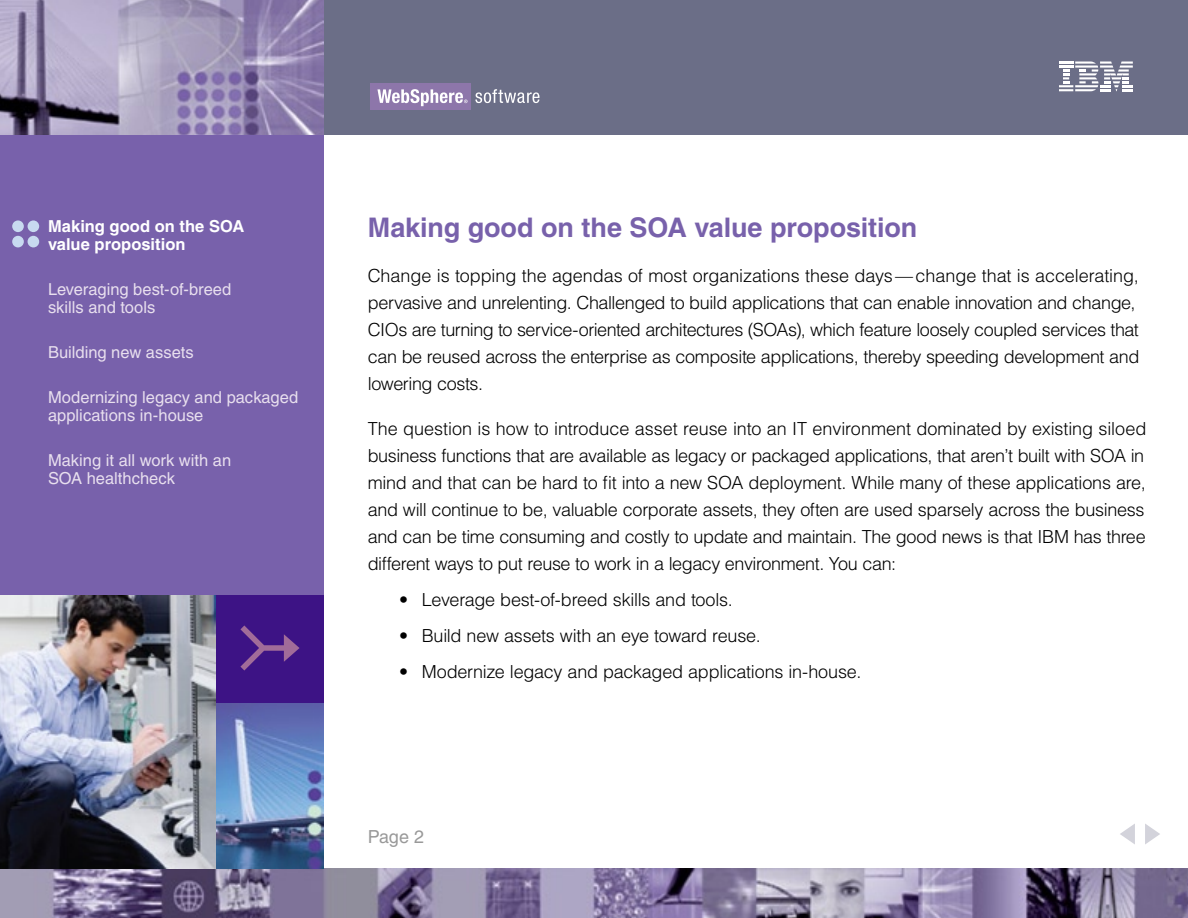
<style>
.page{position:relative;width:1188px;height:918px;background:#fff}
.page>*{position:absolute;margin:0;border:0;box-sizing:border-box;transform-origin:0 0}
.Subhead{font:700 27px "Helvetica";letter-spacing:-.005em;color:#7861ab}
.Text-Body{font:300 18px/27px "Helvetica";letter-spacing:-.025em;color:#000}
.Text-Body_Bullets{font:300 18px "Helvetica";letter-spacing:-.015em;color:#000}
.t1{font:18px "Helvetica";color:#999}
.t2{font:16.5px/18px "Helvetica";color:#e8dfee}
.t3{font:700 16.5px/18px "Helvetica";color:#fff}
</style>
<div class="page">
<div style="left:0;top:0;width:324px;height:918px;background:#7861ab"></div>
<div style="left:0;top:0;width:1188px;height:135px;background:#6b6e87"></div>
<div style="left:370px;top:83px;width:101px;height:27px;background:#8d76aa"></div>
<svg style="left:475px;top:89px;width:64px;height:14px"></svg>
<svg style="left:377px;top:89px;width:91px;height:17px"></svg>
<img style="left:0;top:0;width:324px;height:135px">
<svg style="left:1059px;top:61px;width:74px;height:30px"></svg>
<img style="left:0;top:869px;width:1188px;height:49px">
<img style="left:216px;top:704px;width:108px;height:165px">
<div style="left:216px;top:596px;width:108px;height:108px;background:#3d1385"></div>
<img style="left:0;top:596px;width:216px;height:273px">
<div style="left:12px;top:220px;width:12px;height:12px;background:#c8daf0;border-radius:50%"></div>
<div style="left:12px;top:236px;width:12px;height:11px;background:#c8daf0;border-radius:50%"></div>
<div style="left:28px;top:220px;width:11px;height:12px;background:#c8daf0;border-radius:50%"></div>
<div style="left:28px;top:236px;width:11px;height:11px;background:#c8daf0;border-radius:50%"></div>
<svg style="left:240px;top:625px;width:60px;height:46px"></svg>
<svg style="left:1120px;top:824px;width:15px;height:20px"></svg>
<svg style="left:1145px;top:824px;width:15px;height:20px"></svg>
<p class="t3" style="left:48px;top:217px;width:198px">Making good on the SOA value proposition</p>
<p class="t2" style="left:48px;top:280px;width:185px">Leveraging best-of-breed skills and tools</p>
<p class="t2" style="left:48px;top:343px;width:147px">Building new assets</p>
<p class="t2" style="left:48px;top:388px;width:252px">Modernizing legacy and packaged applications in-house</p>
<p class="t2" style="left:48px;top:451px;width:185px">Making it all work with an<br>SOA healthcheck</p>
<p class="Subhead" style="left:368px;top:211px;width:551px">Making good on the SOA value proposition</p>
<p class="Text-Body" style="left:368px;top:261px;width:773px">Change is topping the agendas of most organizations these days—change that is accelerating, pervasive and unrelenting. Challenged to build applications that can enable innovation and change, CIOs are turning to service-oriented architectures (SOAs), which feature loosely coupled services that can be reused across the enterprise as composite applications, thereby speeding development and lowering costs.</p>
<p class="Text-Body" style="left:368px;top:414px;width:780px;text-align:justify">The question is how to introduce asset reuse into an IT environment dominated by existing siloed business functions that are available as legacy or packaged applications, that aren’t built with SOA in mind and that can be hard to fit into a new SOA deployment. While many of these applications are, and will continue to be, valuable corporate assets, they often are used sparsely across the business and can be time consuming and costly to update and maintain. The good news is that IBM has three different ways to put reuse to work in a legacy environment. You can:</p>
<p class="Text-Body_Bullets" style="left:399px;top:588px;width:335px">• Leverage best-of-breed skills and tools.</p>
<p class="Text-Body_Bullets" style="left:399px;top:624px;width:363px">• Build new assets with an eye toward reuse.</p>
<p class="Text-Body_Bullets" style="left:399px;top:660px;width:464px">• Modernize legacy and packaged applications in-house.</p>
<p class="t1" style="left:368px;top:827px;width:58px">Page 2</p>
</div>
